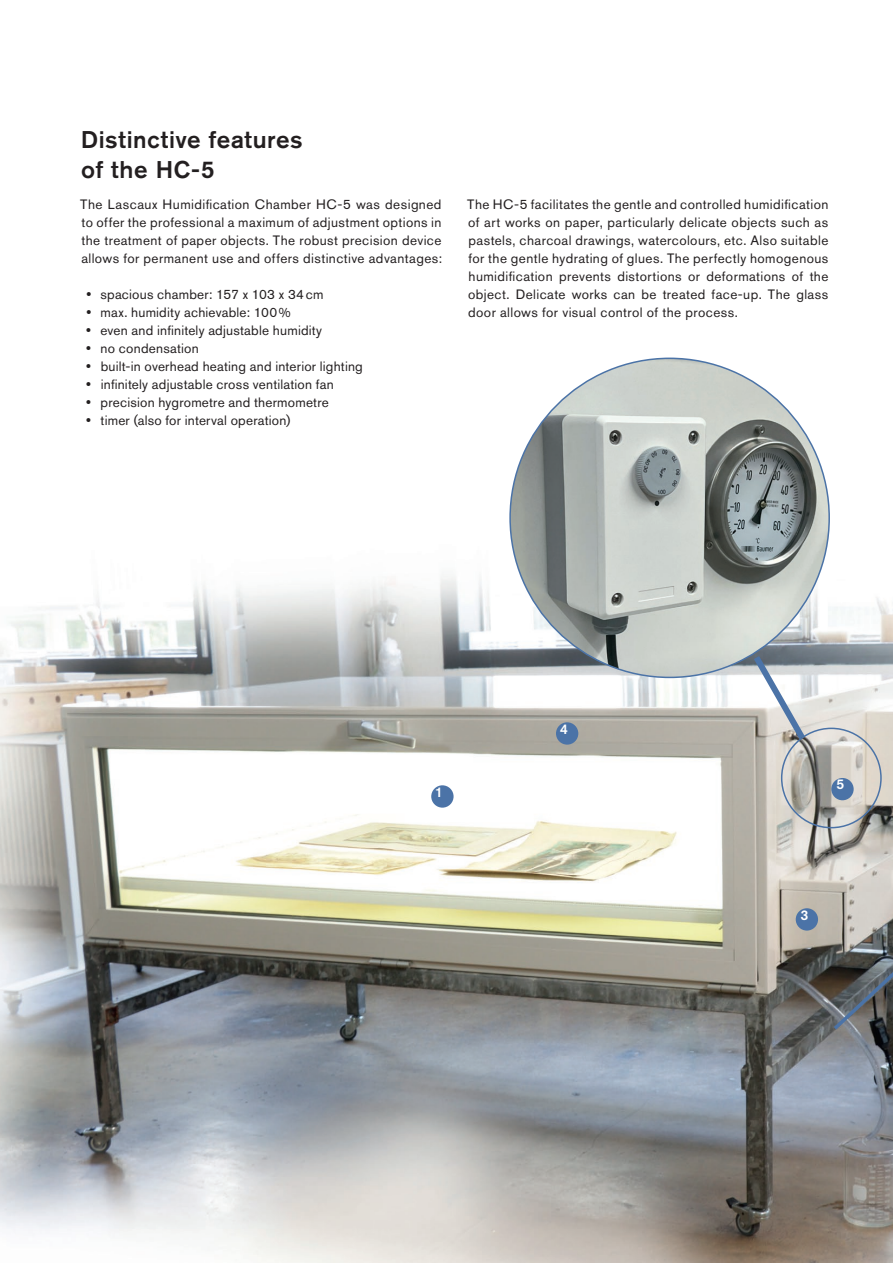
<style>
.page{position:relative;width:893px;height:1263px;background:#fff}
.page>*{position:absolute;margin:0;border:0;box-sizing:border-box;transform-origin:0 0}
.t1{font:500 24px/30px "Akzidenz Grotesk BE";letter-spacing:.025em;color:#231f20}
.t2{font:500 13.95px "Akzidenz Grotesk BE";color:#fff}
.t3{font:13.5px/18px "Akzidenz Grotesk BE";letter-spacing:.015em;color:#231f20;text-align:justify}
</style>
<div class="page">
<img style="left:0;top:451px;width:893px;height:812px">
<svg style="left:830px;top:919px;width:63px;height:114px;background:#686a6b"></svg>
<div style="left:431px;top:785px;width:23px;height:23px;background:#4b73a7;border-radius:50%"></div>
<div style="left:796px;top:908px;width:22px;height:22px;background:#4b73a7;border-radius:50%"></div>
<div style="left:556px;top:722px;width:22px;height:23px;background:#4b73a7;border-radius:50%"></div>
<div style="left:781px;top:728px;width:101px;height:100px;border:2px solid #4b73a7;border-radius:50%"></div>
<svg style="left:748px;top:649px;width:62px;height:96px"></svg>
<div style="left:831px;top:778px;width:23px;height:22px;background:#4b73a7;border-radius:50%"></div>
<img style="left:510px;top:358px;width:319px;height:319px;border-radius:160px">
<h1 class="t1" style="left:81px;top:125px;width:223px">Distinctive features of the HC-5</h1>
<p class="t3" style="left:80px;top:196px;width:363px">The Lascaux Humidification Chamber HC-5 was designed to offer the professional a maximum of adjustment options in the treatment of paper objects. The robust precision device allows for permanent use and offers distinctive advantages:</p>
<p class="t3" style="left:100px;top:286px;width:264px;text-align:left">spacious chamber: 157 x 103 x 34cm<br>max. humidity achievable: 100%<br>even and infinitely adjustable humidity<br>no condensation<br>built-in overhead heating and interior lighting infinitely adjustable cross ventilation fan precision hygrometre and thermometre<br>timer (also for interval operation)</p>
<p class="t3" style="left:467px;top:196px;width:363px">The HC-5 facilitates the gentle and controlled humidification of art works on paper, particularly delicate objects such as pastels, charcoal drawings, watercolours, etc. Also suitable for the gentle hydrating of glues. The perfectly homogenous humidification prevents distortions or deformations of the object. Delicate works can be treated face-up. The glass door allows for visual control of the process.</p>
<p class="t2" style="left:435px;top:783px;width:9px">1</p>
<p class="t2" style="left:560px;top:720px;width:9px">4</p>
<p class="t2" style="left:837px;top:776px;width:9px">5</p>
<p class="t2" style="left:801px;top:906px;width:9px">3</p>
</div>
